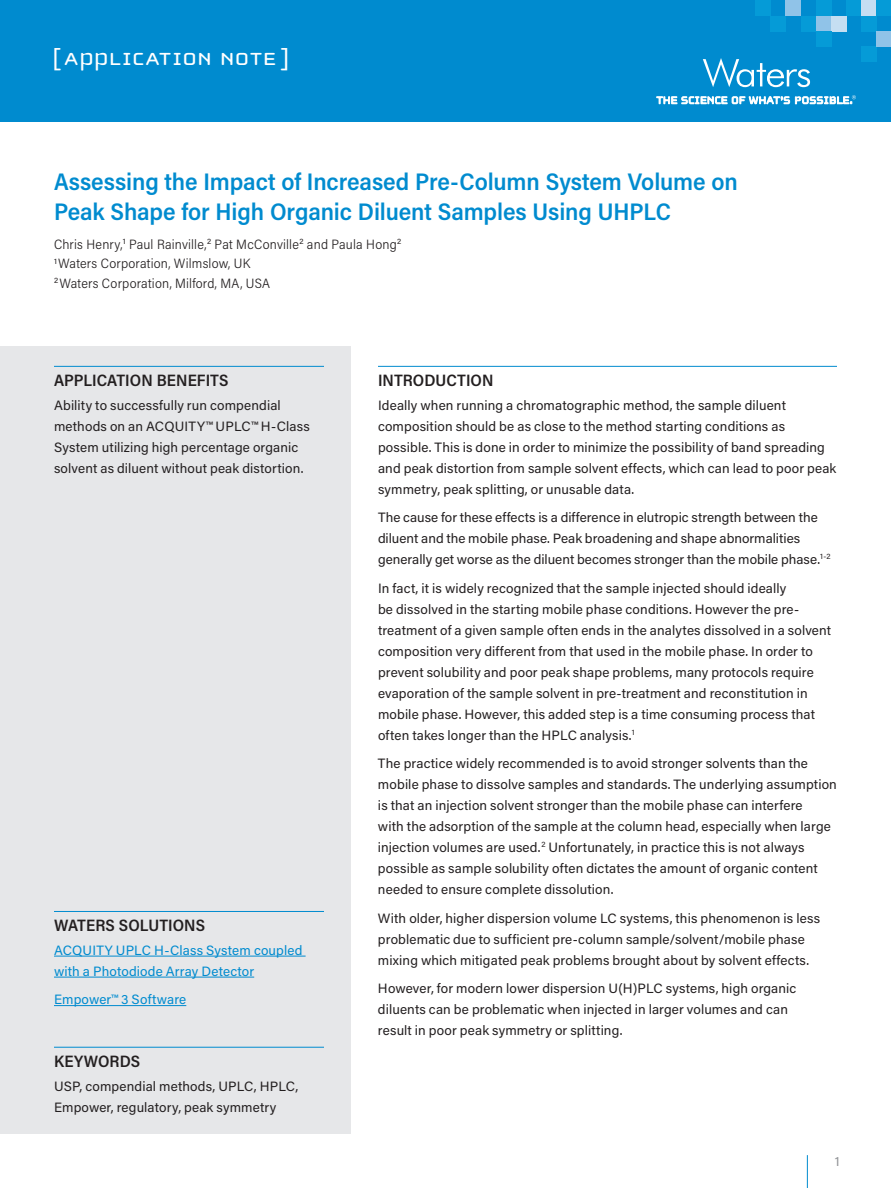
<style>
.page{position:relative;width:891px;height:1188px;background:#fff}
.page>*{position:absolute;margin:0;border:0;box-sizing:border-box;transform-origin:0 0}
.t1{font:25.5px "Cholla Unicase";letter-spacing:.01em;color:#fff;scale:1.1 1}
.t2{font:600 24px/30px "Acumin Pro Semi Cond";letter-spacing:-.005em;color:#008bcf}
.t3{font:600 16.5px "Acumin Pro Semi Cond";letter-spacing:.005em;color:#231f20}
.t4{font:13.5px/21px "Acumin Pro";letter-spacing:.01em;color:#231f20}
.t5{font:300 13.5px/19.5px "Acumin Pro Semi Cond";letter-spacing:.015em;color:#231f20}
.t6{font:13.5px/21px "Acumin Pro";letter-spacing:.01em;color:#008bcf}
.t7{font:13.5px "Acumin Pro";color:#939598}
</style>
<div class="page">
<div style="left:0;top:0;width:891px;height:122px;background:#008bcf"></div>
<div style="left:755px;top:0;width:15px;height:16px;background:#059bd7"></div>
<div style="left:861px;top:47px;width:15px;height:15px;background:#059bd7"></div>
<div style="left:770px;top:16px;width:16px;height:15px;background:#059bd7"></div>
<div style="left:786px;top:0;width:15px;height:16px;background:#90c3e8"></div>
<div style="left:801px;top:16px;width:15px;height:15px;background:#059bd7"></div>
<div style="left:816px;top:16px;width:16px;height:15px;background:#90c3e8"></div>
<div style="left:832px;top:16px;width:15px;height:15px;background:#c5def2"></div>
<div style="left:816px;top:0;width:16px;height:16px;background:#059bd7"></div>
<div style="left:816px;top:31px;width:16px;height:16px;background:#059bd7"></div>
<div style="left:861px;top:0;width:15px;height:16px;background:#c5def2"></div>
<div style="left:847px;top:0;width:14px;height:16px;background:#059bd7"></div>
<div style="left:876px;top:0;width:15px;height:16px;background:#059bd7"></div>
<div style="left:861px;top:16px;width:15px;height:15px;background:#059bd7"></div>
<div style="left:876px;top:31px;width:15px;height:16px;background:#90c3e8"></div>
<svg style="left:657px;top:95px;width:199px;height:9px"></svg>
<svg style="left:703px;top:58px;width:107px;height:29px"></svg>
<div style="left:0;top:347px;width:351px;height:787px;background:#e6e7e9"></div>
<hr style="left:807px;top:1155px;width:1px;height:33px;background:#008bcf">
<hr style="left:54px;top:911px;width:270px;height:1px;background:#008bcf">
<hr style="left:54px;top:956px;width:252px;height:1px;background:#008bcf">
<hr style="left:54px;top:977px;width:200px;height:1px;background:#008bcf">
<hr style="left:54px;top:1005px;width:132px;height:1px;background:#008bcf">
<hr style="left:54px;top:1047px;width:270px;height:1px;background:#008bcf">
<hr style="left:54px;top:366px;width:270px;height:1px;background:#008bcf">
<hr style="left:378px;top:366px;width:459px;height:1px;background:#008bcf">
<h1 class="t1" style="left:52px;top:46px;width:217px">[ APPLICATION NOTE ]</h1>
<h2 class="t2" style="left:54px;top:165px;width:685px">Assessing the Impact of Increased Pre-Column System Volume on<br>Peak Shape for High Organic Diluent Samples Using UHPLC</h2>
<p class="t5" style="left:54px;top:234px;width:349px">Chris Henry,<sup>1</sup> Paul Rainville,<sup>2</sup> Pat McConville<sup>2</sup> and Paula Hong<sup>2<br>1</sup>Waters Corporation, Wilmslow, UK<br><sup>2</sup>Waters Corporation, Milford, MA, USA</p>
<p class="t3" style="left:54px;top:368px;width:176px">APPLICATION BENEFITS</p>
<p class="t4" style="left:54px;top:394px;width:257px">Ability to successfully run compendial methods on an ACQUITY™ UPLC™ H-Class System utilizing high percentage organic solvent as diluent without peak distortion.</p>
<p class="t3" style="left:54px;top:913px;width:153px">WATERS SOLUTIONS</p>
<p class="t6" style="left:54px;top:939px;width:250px">ACQUITY UPLC H-Class System coupled with a Photodiode Array Detector</p>
<p class="t6" style="left:54px;top:988px;width:134px">Empower™ 3 Software</p>
<p class="t3" style="left:54px;top:1049px;width:88px">KEYWORDS</p>
<p class="t4" style="left:54px;top:1075px;width:246px">USP, compendial methods, UPLC, HPLC,<br>Empower, regulatory, peak symmetry</p>
<p class="t3" style="left:378px;top:368px;width:117px">INTRODUCTION</p>
<p class="t4" style="left:378px;top:394px;width:460px">Ideally when running a chromatographic method, the sample diluent composition should be as close to the method starting conditions as possible. This is done in order to minimize the possibility of band spreading and peak distortion from sample solvent effects, which can lead to poor peak symmetry, peak splitting, or unusable data.</p>
<p class="t4" style="left:378px;top:506px;width:454px">The cause for these effects is a difference in elutropic strength between the diluent and the mobile phase. Peak broadening and shape abnormalities generally get worse as the diluent becomes stronger than the mobile phase.<sup>1-2</sup></p>
<p class="t4" style="left:378px;top:577px;width:455px">In fact, it is widely recognized that the sample injected should ideally<br>be dissolved in the starting mobile phase conditions. However the pre&shy;treatment of a given sample often ends in the analytes dissolved in a solvent composition very different from that used in the mobile phase. In order to prevent solubility and poor peak shape problems, many protocols require evaporation of the sample solvent in pre-treatment and reconstitution in mobile phase. However, this added step is a time consuming process that often takes longer than the HPLC analysis.<sup>1</sup></p>
<p class="t4" style="left:378px;top:752px;width:460px">The practice widely recommended is to avoid stronger solvents than the mobile phase to dissolve samples and standards. The underlying assumption is that an injection solvent stronger than the mobile phase can interfere<br>with the adsorption of the sample at the column head, especially when large injection volumes are used.<sup>2</sup> Unfortunately, in practice this is not always possible as sample solubility often dictates the amount of organic content needed to ensure complete dissolution.</p>
<p class="t4" style="left:378px;top:907px;width:444px">With older, higher dispersion volume LC systems, this phenomenon is less problematic due to sufficient pre-column sample/solvent/mobile phase mixing which mitigated peak problems brought about by solvent effects.</p>
<p class="t4" style="left:378px;top:977px;width:420px">However, for modern lower dispersion U(H)PLC systems, high organic diluents can be problematic when injected in larger volumes and can result in poor peak symmetry or splitting.</p>
<p class="t7" style="left:835px;top:1151px;width:6px">1</p>
</div>
